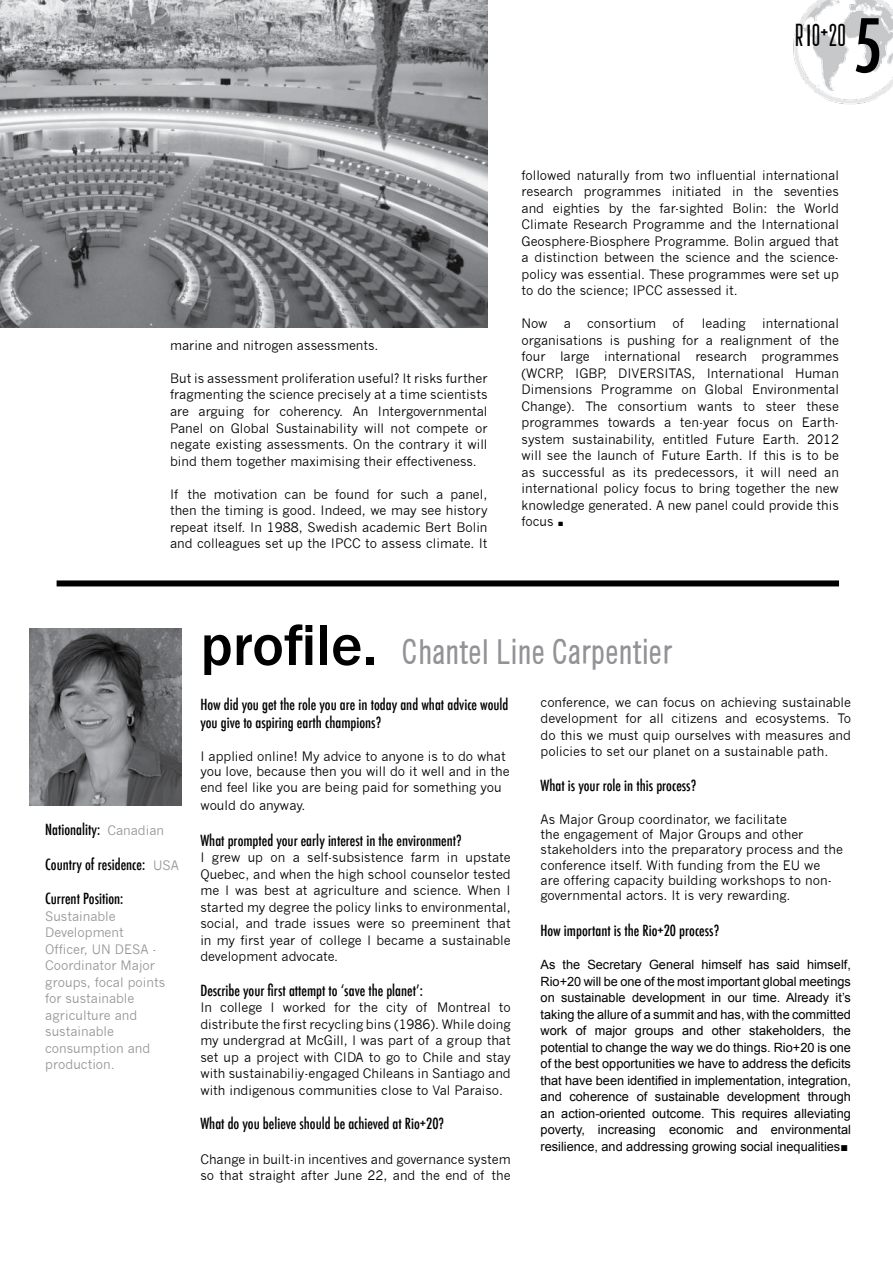
<style>
.page{position:relative;width:893px;height:1263px;background:#fff}
.page>*{position:absolute;margin:0;border:0;box-sizing:border-box;transform-origin:0 0}
.t1{font:500 condensed 72px "Futura";color:#000}
.t2{font:45px "News Gothic";color:#000}
.t3{font:33px "CHANL Plain";color:#939296}
.t4{font:28.5px "Berlin Email";color:#000}
.t5{font:500 condensed 15px/18px "Futura";color:#000}
.t6{font:12.75px/16.5px "News Gothic";color:#000;text-align:justify}
.t7{font:12.75px/16.5px "Arial";color:#000;text-align:justify}
.t8{font:12.75px/16.5px "News Gothic";color:#939598}
.s1{font-family:"CHANL Plain"}
.s2{font-family:"News Gothic";font-weight:400;font-stretch:normal;font-size:12.75px;color:#939598}
.s3{font-family:"Franklin Gothic";font-weight:500;font-size:60px;color:#000}
</style>
<div class="page">
<img style="left:0;top:0;width:487px;height:327px">
<img style="left:30px;top:628px;width:152px;height:178px">
<div style="left:57px;top:580px;width:782px;height:6px;background:#000"></div>
<img style="left:793px;top:0;width:100px;height:105px">
<h3 class="t4" style="left:796px;top:18px;width:52px">R<span class="s1">I</span>O+20</h3>
<h1 class="t1" style="left:853px;top:0;width:31px">5</h1>
<p class="t6" style="left:170px;top:337px;width:210px">marine and nitrogen assessments.</p>
<p class="t6" style="left:170px;top:370px;width:319px">But is assessment proliferation useful? It risks further fragmenting the science precisely at a time scientists are arguing for coherency. An Intergovernmental Panel on Global Sustainability will not compete or negate existing assessments. On the contrary it will bind them together maximising their effectiveness.</p>
<p class="t6" style="left:170px;top:486px;width:319px">If the motivation can be found for such a panel, then the timing is good. Indeed, we may see history repeat itself. In 1988, Swedish academic Bert Bolin and colleagues set up the IPCC to assess climate. It</p>
<p class="t6" style="left:521px;top:167px;width:319px">followed naturally from two influential international research programmes initiated in the seventies and eighties by the far-sighted Bolin: the World Climate Research Programme and the International Geosphere-Biosphere Programme. Bolin argued that a distinction between the science and the science&shy;policy was essential. These programmes were set up to do the science; IPCC assessed it.</p>
<p class="t6" style="left:521px;top:315px;width:28px">Now</p>
<p class="t6" style="left:564px;top:315px;width:9px">a</p>
<p class="t6" style="left:587px;top:315px;width:71px">consortium</p>
<p class="t6" style="left:672px;top:315px;width:13px">of</p>
<p class="t6" style="left:702px;top:315px;width:45px">leading</p>
<p class="t6" style="left:521px;top:315px;width:319px;text-indent:241px">international organisations is pushing for a realignment of the four large international research programmes (WCRP, IGBP, DIVERSITAS, International Human Dimensions Programme on Global Environmental Change). The consortium wants to steer these programmes towards a ten-year focus on Earth&shy;system sustainability, entitled Future Earth. 2012 will see the launch of Future Earth. If this is to be as successful as its predecessors, it will need an international policy focus to bring together the new knowledge generated. A new panel could provide this focus</p>
<h2 class="t2" style="left:554px;top:484px;width:16px">.</h2>
<p class="t5" style="left:45px;top:820px;width:120px">Nationality: <span class="s2">Canadian</span></p>
<p class="t5" style="left:45px;top:855px;width:135px">Country of residence: <span class="s2">USA</span></p>
<p class="t5" style="left:45px;top:889px;width:80px">Current Position:</p>
<p class="t8" style="left:45px;top:908px;width:122px">Sustainable<br>Development<br>Officer, UN DESA -<br>Coordinator Major groups, focal points for sustainable agriculture and sustainable consumption and production.</p>
<h3 class="t3" style="left:200px;top:634px;width:473px"><span class="s3">profile.</span> Chantel Line Carpentier</h3>
<p class="t5" style="left:200px;top:695px;width:310px">How did you get the role you are in today and what advice would you give to aspiring earth champions?</p>
<p class="t6" style="left:200px;top:749px;width:311px;line-height:15.3px;text-align:left">I applied online! My advice to anyone is to do what you love, because then you will do it well and in the end feel like you are being paid for something you</p>
<p class="t6" style="left:200px;top:797px;width:107px">would do anyway.</p>
<p class="t5" style="left:200px;top:831px;width:263px">What prompted your early interest in the environment?</p>
<p class="t6" style="left:200px;top:849px;width:312px">I grew up on a self-subsistence farm in upstate Quebec, and when the high school counselor tested me I was best at agriculture and science. When I started my degree the policy links to environmental, social, and trade issues were so preeminent that in my first year of college I became a sustainable development advocate.</p>
<p class="t5" style="left:200px;top:981px;width:224px">Describe your first attempt to ‘save the planet’:</p>
<p class="t6" style="left:200px;top:999px;width:312px">In college I worked for the city of Montreal to distribute the first recycling bins (1986). While doing my undergrad at McGill, I was part of a group that set up a project with CIDA to go to Chile and stay with sustainabiliy-engaged Chileans in Santiago and with indigenous communities close to Val Paraiso.</p>
<p class="t5" style="left:200px;top:1114px;width:245px">What do you believe should be achieved at Rio+20?</p>
<p class="t6" style="left:200px;top:1151px;width:312px">Change in built-in incentives and governance system so that straight after June 22, and the end of the</p>
<p class="t6" style="left:541px;top:694px;width:312px">conference, we can focus on achieving sustainable development for all citizens and ecosystems. To do this we must quip ourselves with measures and policies to set our planet on a sustainable path.</p>
<p class="t5" style="left:541px;top:776px;width:157px">What is your role in this process?</p>
<p class="t6" style="left:541px;top:812px;width:304px;line-height:15.3px;text-align:left">As Major Group coordinator, we facilitate<br>the engagement of Major Groups and other stakeholders into the preparatory process and the conference itself. With funding from the EU we<br>are offering capacity building workshops to non&shy;governmental actors. It is very rewarding.</p>
<p class="t5" style="left:541px;top:922px;width:180px">How important is the Rio+20 process?</p>
<p class="t7" style="left:541px;top:957px;width:312px">As the Secretary General himself has said himself, Rio+20 will be one of the most important global meetings on sustainable development in our time. Already it’s taking the allure of a summit and has, with the committed work of major groups and other stakeholders, the potential to change the way we do things. Rio+20 is one of the best opportunities we have to address the deficits that have been identified in implementation, integration, and coherence of sustainable development through an action-oriented outcome. This requires alleviating poverty, increasing economic and environmental resilience, and addressing growing social inequalities■</p>
</div>
